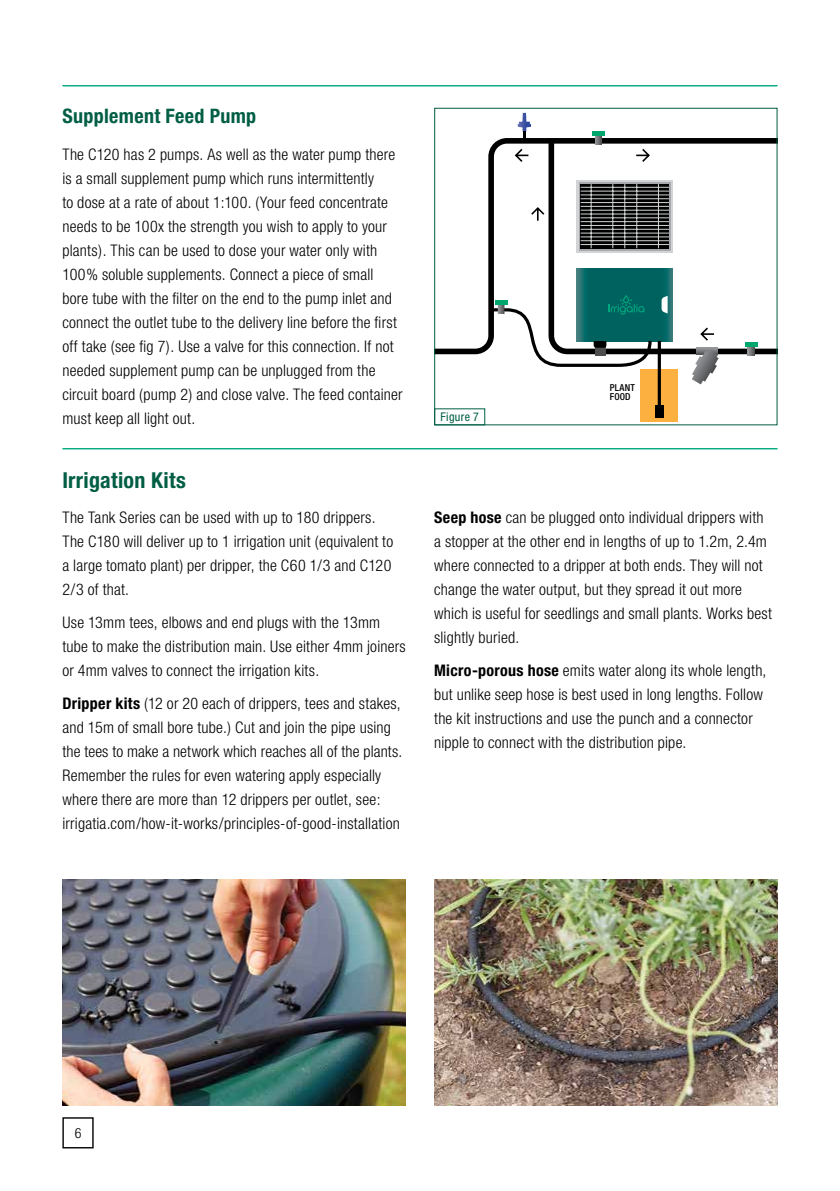
<style>
.page{position:relative;width:840px;height:1191px;background:#fff}
.page>*{position:absolute;margin:0;border:0;box-sizing:border-box;transform-origin:0 0}
.t1{font:700 condensed 22px "Helvetica Neue";letter-spacing:.01em;color:#005e44}
.t2{font:700 condensed 20px "Helvetica Neue";letter-spacing:.015em;color:#005e44}
.t3{font:300 condensed 16px/24px "Helvetica Neue";letter-spacing:.015em;color:#000}
.t4{font:300 condensed 14px "Helvetica Neue";color:#000}
.t5{font:condensed 12px "Helvetica Neue";letter-spacing:.025em;color:#005e44}
.t6{font:500 condensed 9.6px/9.6px "Helvetica Neue";letter-spacing:.02em;color:#000}
.s1{font-weight:700}
</style>
<div class="page">
<div style="left:62px;top:1117px;width:32px;height:31px;border:1px solid #000"></div>
<hr style="left:62px;top:85px;width:715px;height:1px;background:#00a77e">
<hr style="left:62px;top:448px;width:715px;height:1px;background:#00a77e">
<div style="left:640px;top:369px;width:37px;height:52px;background:#fbb040"></div>
<svg style="left:436px;top:341px;width:51px;height:14px"></svg>
<svg style="left:718px;top:138px;width:57px;height:218px"></svg>
<svg style="left:747px;top:346px;width:7px;height:10px"></svg>
<hr style="left:744px;top:342px;width:13px;height:4px;background:#00a76d">
<div style="left:655px;top:405px;width:8px;height:13px;background:#000"></div>
<svg style="left:487px;top:113px;width:231px;height:301px"></svg>
<hr style="left:494px;top:300px;width:13px;height:4px;background:#00a76d">
<img style="left:434px;top:879px;width:343px;height:227px">
<img style="left:62px;top:879px;width:343px;height:227px">
<div style="left:434px;top:408px;width:51px;height:17px;border:1px solid #005e44"></div>
<p class="t2" style="left:62px;top:104px;width:195px">Supplement Feed Pump</p>
<p class="t3" style="left:62px;top:142px;width:341px">The C120 has 2 pumps. As well as the water pump there is a small supplement pump which runs intermittently<br>to dose at a rate of about 1:100. (Your feed concentrate needs to be 100x the strength you wish to apply to your plants). This can be used to dose your water only with 100% soluble supplements. Connect a piece of small bore tube with the filter on the end to the pump inlet and connect the outlet tube to the delivery line before the first off take (see fig 7). Use a valve for this connection. If not needed supplement pump can be unplugged from the circuit board (pump 2) and close valve. The feed container must keep all light out.</p>
<h1 class="t1" style="left:62px;top:466px;width:125px">Irrigation Kits</h1>
<p class="t3" style="left:62px;top:505px;width:332px">The Tank Series can be used with up to 180 drippers.<br>The C180 will deliver up to 1 irrigation unit (equivalent to a large tomato plant) per dripper, the C60 1/3 and C120<br>2/3 of that.</p>
<p class="t3" style="left:62px;top:610px;width:344px">Use 13mm tees, elbows and end plugs with the 13mm tube to make the distribution main. Use either 4mm joiners or 4mm valves to connect the irrigation kits.</p>
<p class="t3" style="left:62px;top:691px;width:341px"><span class="s1">Dripper kits</span> (12 or 20 each of drippers, tees and stakes, and 15m of small bore tube.) Cut and join the pipe using the tees to make a network which reaches all of the plants.<br>Remember the rules for even watering apply especially where there are more than 12 drippers per outlet, see: irrigatia.com/how-it-works/principles-of-good-installation</p>
<p class="t5" style="left:440px;top:409px;width:40px">Figure 7</p>
<p class="t6" style="left:609px;top:382px;width:27px">PLANT<br>FOOD</p>
<p class="t3" style="left:434px;top:505px;width:339px"><span class="s1">Seep hose</span> can be plugged onto individual drippers with a stopper at the other end in lengths of up to 1.2m, 2.4m where connected to a dripper at both ends. They will not change the water output, but they spread it out more which is useful for seedlings and small plants. Works best slightly buried.</p>
<p class="t3" style="left:434px;top:658px;width:333px"><span class="s1">Micro-porous hose</span> emits water along its whole length, but unlike seep hose is best used in long lengths. Follow the kit instructions and use the punch and a connector nipple to connect with the distribution pipe.</p>
<p class="t4" style="left:75px;top:1125px;width:8px">6</p>
</div>
